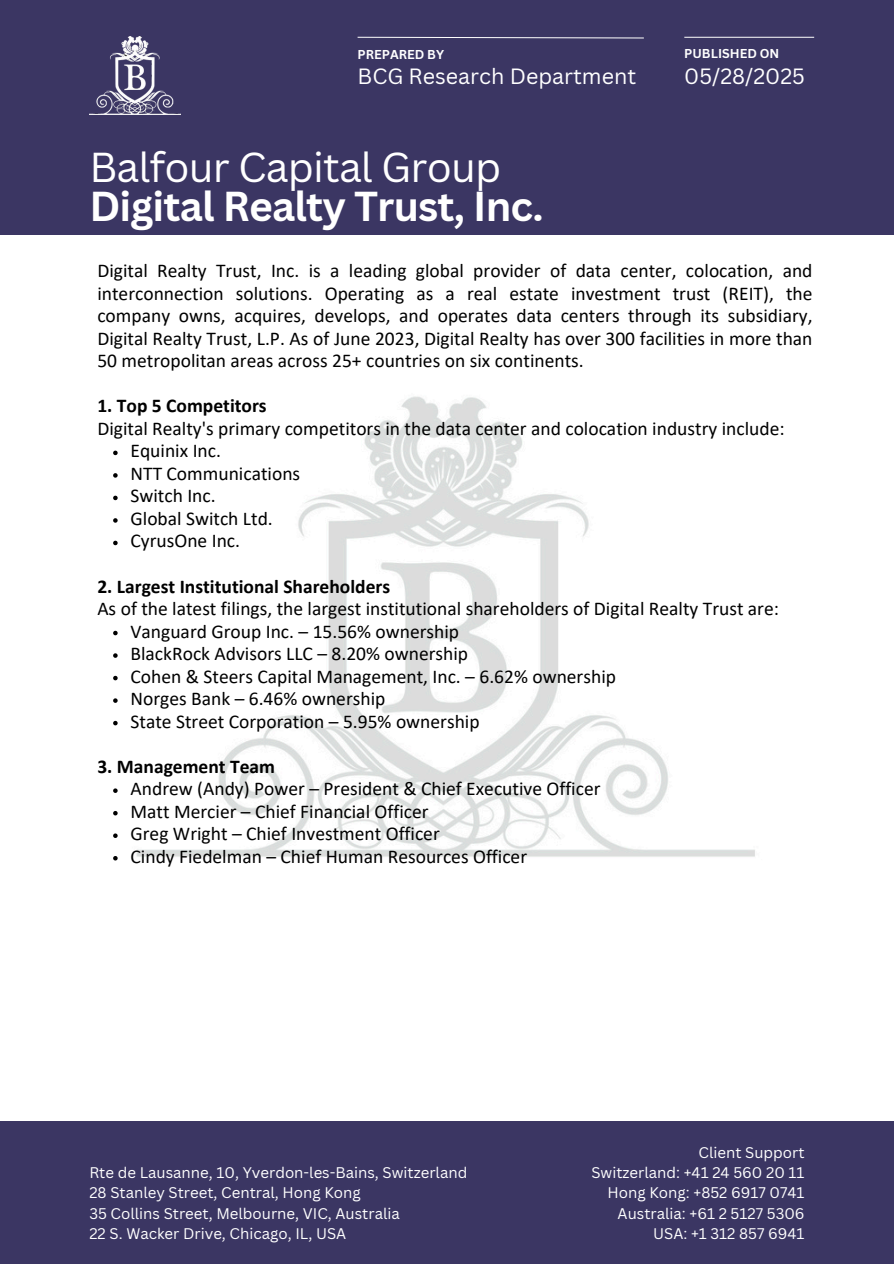
<style>
.page{position:relative;width:894px;height:1264px;background:#fff}
.page>*{position:absolute;margin:0;border:0;box-sizing:border-box;transform-origin:0 0}
.t1{font:700 40.65px/39.5px "Canva Sans";letter-spacing:-.02em;color:#fff}
.t2{font:21.45px "Canva Sans";color:#fff}
.t3{font:19.5px/22.5px "Calibri";color:#000}
.t4{font:700 19.5px "Calibri";color:#000}
.t5{font:15px "Canva Sans";color:#fff}
.t6{font:700 12.6px "Canva Sans";color:#fff}
.s1{font-weight:400}
.s2{font-weight:700}
</style>
<div class="page">
<div style="left:0;top:0;width:893px;height:234px;background:#3b3663"></div>
<svg style="left:357px;top:36px;width:287px;height:3px"></svg>
<hr style="left:684px;top:37px;width:129px;height:1px;background:#fff">
<img style="left:113px;top:396px;width:642px;height:465px">
<img style="left:89px;top:37px;width:91px;height:77px">
<svg style="left:113px;top:450px;width:5px;height:5px"></svg>
<svg style="left:113px;top:473px;width:5px;height:4px"></svg>
<svg style="left:113px;top:495px;width:5px;height:5px"></svg>
<svg style="left:113px;top:518px;width:5px;height:4px"></svg>
<svg style="left:113px;top:540px;width:5px;height:5px"></svg>
<svg style="left:113px;top:630px;width:5px;height:5px"></svg>
<svg style="left:113px;top:653px;width:5px;height:4px"></svg>
<svg style="left:113px;top:676px;width:5px;height:4px"></svg>
<svg style="left:113px;top:698px;width:5px;height:5px"></svg>
<svg style="left:113px;top:721px;width:5px;height:4px"></svg>
<svg style="left:113px;top:788px;width:5px;height:5px"></svg>
<svg style="left:113px;top:811px;width:5px;height:4px"></svg>
<svg style="left:113px;top:833px;width:5px;height:5px"></svg>
<svg style="left:113px;top:856px;width:5px;height:4px"></svg>
<div style="left:0;top:1121px;width:893px;height:142px;background:#3b3663"></div>
<p class="t6" style="left:357px;top:45px;width:88px">PREPARED BY</p>
<p class="t6" style="left:684px;top:45px;width:97px">PUBLISHED ON</p>
<p class="t2" style="left:684px;top:61px;width:122px">05/28/2025</p>
<p class="t2" style="left:357px;top:61px;width:280px">BCG Research Department</p>
<h2 class="t1" style="left:89px;top:146px;width:455px"><span class="s1">Balfour Capital Group<br></span>Digital Realty Trust, Inc.</h2>
<h1 class="t3" style="left:97px;top:261px;width:716px;text-align:justify">Digital Realty Trust, Inc. is a leading global provider of data center, colocation, and interconnection solutions. Operating as a real estate investment trust (REIT), the company owns, acquires, develops, and operates data centers through its subsidiary, Digital Realty Trust, L.P. As of June 2023, Digital Realty has over 300 facilities in more than 50 metropolitan areas across 25+ countries on six continents.</h1>
<h4 class="t3" style="left:97px;top:396px;width:688px"><span class="s2">1. Top 5 Competitors<br></span>Digital Realty's primary competitors in the data center and colocation industry include:</h4>
<h4 class="t3" style="left:130px;top:441px;width:92px">Equinix Inc.</h4>
<h4 class="t3" style="left:130px;top:464px;width:171px">NTT Communications</h4>
<h4 class="t3" style="left:130px;top:486px;width:87px">Switch Inc.</h4>
<h4 class="t3" style="left:130px;top:509px;width:144px">Global Switch Ltd.</h4>
<h4 class="t3" style="left:130px;top:531px;width:111px">CyrusOne Inc.</h4>
<h4 class="t3" style="left:97px;top:576px;width:683px"><span class="s2">2. Largest Institutional Shareholders<br></span>As of the latest filings, the largest institutional shareholders of Digital Realty Trust are:</h4>
<h4 class="t3" style="left:130px;top:621px;width:330px">Vanguard Group Inc. – 15.56% ownership</h4>
<h4 class="t3" style="left:130px;top:644px;width:339px">BlackRock Advisors LLC – 8.20% ownership</h4>
<h4 class="t3" style="left:130px;top:666px;width:487px">Cohen &amp; Steers Capital Management, Inc. – 6.62% ownership</h4>
<h4 class="t3" style="left:130px;top:689px;width:256px">Norges Bank – 6.46% ownership</h4>
<h4 class="t3" style="left:130px;top:711px;width:350px">State Street Corporation – 5.95% ownership</h4>
<h4 class="t4" style="left:97px;top:758px;width:179px">3. Management Team</h4>
<h3 class="t3" style="left:130px;top:779px;width:471px">Andrew (Andy) Power – President &amp; Chief Executive Officer</h3>
<h4 class="t3" style="left:130px;top:801px;width:299px">Matt Mercier – Chief Financial Officer</h4>
<h4 class="t3" style="left:130px;top:824px;width:311px">Greg Wright – Chief Investment Officer</h4>
<h4 class="t3" style="left:130px;top:846px;width:398px">Cindy Fiedelman – Chief Human Resources Officer</h4>
<h4 class="t5" style="left:89px;top:1162px;width:379px">Rte de Lausanne, 10, Yverdon-les-Bains, Switzerland</h4>
<p class="t5" style="left:89px;top:1182px;width:273px">28 Stanley Street, Central, Hong Kong</p>
<p class="t5" style="left:89px;top:1202px;width:312px">35 Collins Street, Melbourne, VIC, Australia</p>
<p class="t5" style="left:89px;top:1222px;width:258px">22 S. Wacker Drive, Chicago, IL, USA</p>
<p class="t5" style="left:698px;top:1141px;width:107px">Client Support</p>
<p class="t5" style="left:591px;top:1162px;width:214px">Switzerland: +41 24 560 20 11</p>
<p class="t5" style="left:607px;top:1182px;width:198px">Hong Kong: +852 6917 0741</p>
<p class="t5" style="left:617px;top:1202px;width:188px">Australia: +61 2 5127 5306</p>
<p class="t5" style="left:653px;top:1222px;width:153px">USA: +1 312 857 6941</p>
</div>
